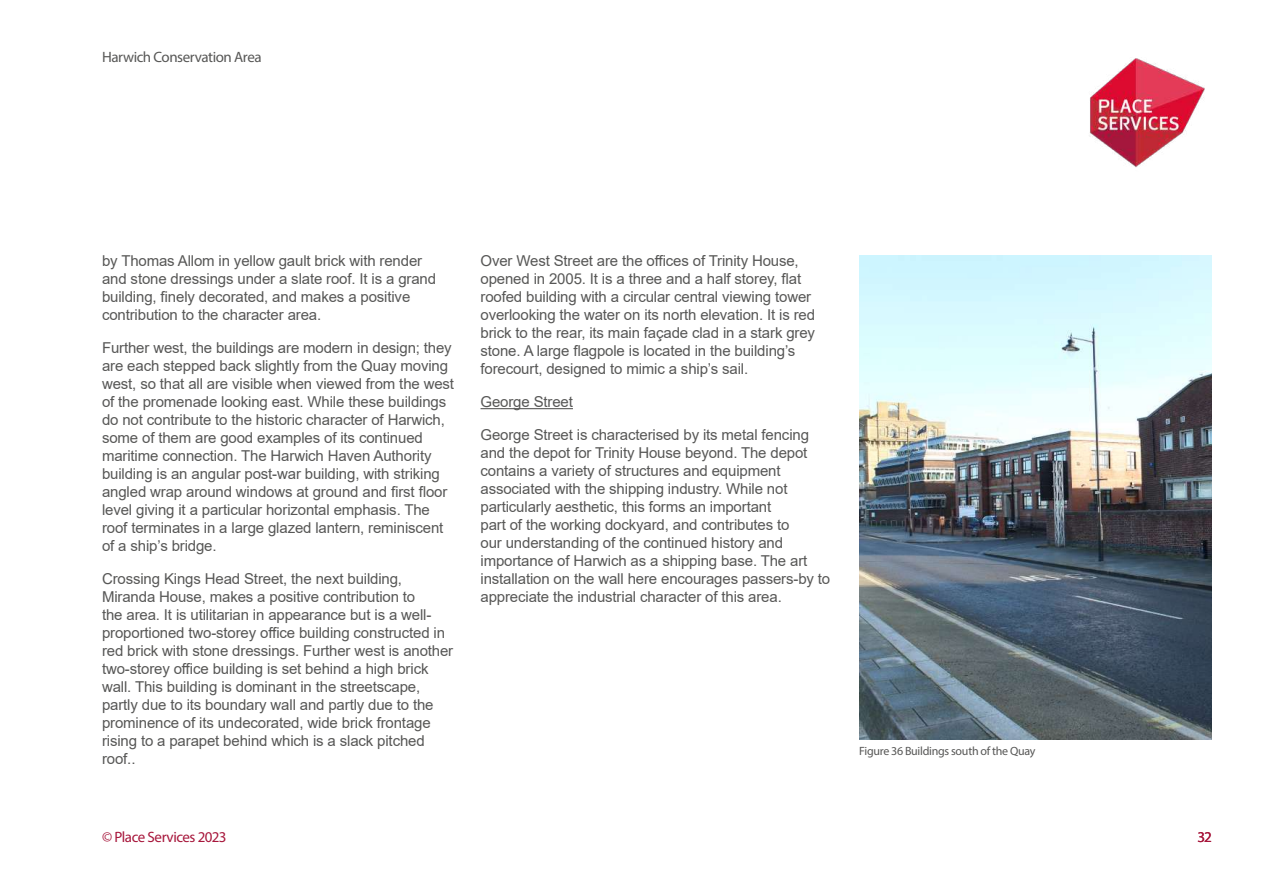
<style>
.page{position:relative;width:1263px;height:893px;background:#fff}
.page>*{position:absolute;margin:0;border:0;box-sizing:border-box;transform-origin:0 0}
.t1{font:15px/18px "Arial";letter-spacing:-.01em;color:#575756}
.t2{font:15px "Myriad Pro";letter-spacing:-.03em;color:#575756}
.t3{font:15px "Myriad Pro";letter-spacing:-.03em;color:#a7163b}
.t4{font:12px "Myriad Pro";letter-spacing:-.025em;color:#575756}
</style>
<div class="page">
<hr style="left:480px;top:408px;width:93px;height:1px;background:#575756">
<img style="left:859px;top:255px;width:353px;height:485px">
<img style="left:1089px;top:58px;width:116px;height:109px">
<p class="t2" style="left:102px;top:48px;width:161px">Harwich Conservation Area</p>
<p class="t1" style="left:102px;top:252px;width:336px">by Thomas Allom in yellow gault brick with render and stone dressings under a slate roof. It is a grand building, finely decorated, and makes a positive contribution to the character area.</p>
<p class="t1" style="left:102px;top:339px;width:354px">Further west, the buildings are modern in design; they are each stepped back slightly from the Quay moving west, so that all are visible when viewed from the west of the promenade looking east. While these buildings do not contribute to the historic character of Harwich, some of them are good examples of its continued maritime connection. The Harwich Haven Authority building is an angular post-war building, with striking angled wrap around windows at ground and first floor level giving it a particular horizontal emphasis. The roof terminates in a large glazed lantern, reminiscent of a ship’s bridge.</p>
<p class="t1" style="left:102px;top:570px;width:353px">Crossing Kings Head Street, the next building, Miranda House, makes a positive contribution to<br>the area. It is utilitarian in appearance but is a well&shy;proportioned two-storey office building constructed in red brick with stone dressings. Further west is another two-storey office building is set behind a high brick wall. This building is dominant in the streetscape, partly due to its boundary wall and partly due to the prominence of its undecorated, wide brick frontage rising to a parapet behind which is a slack pitched roof..</p>
<p class="t1" style="left:480px;top:252px;width:336px">Over West Street are the offices of Trinity House, opened in 2005. It is a three and a half storey, flat roofed building with a circular central viewing tower overlooking the water on its north elevation. It is red brick to the rear, its main façade clad in a stark grey stone. A large flagpole is located in the building’s forecourt, designed to mimic a ship’s sail.</p>
<p class="t1" style="left:480px;top:393px;width:94px">George Street</p>
<p class="t1" style="left:480px;top:426px;width:351px">George Street is characterised by its metal fencing and the depot for Trinity House beyond. The depot contains a variety of structures and equipment associated with the shipping industry. While not particularly aesthetic, this forms an important<br>part of the working dockyard, and contributes to<br>our understanding of the continued history and importance of Harwich as a shipping base. The art installation on the wall here encourages passers-by to appreciate the industrial character of this area.</p>
<p class="t4" style="left:859px;top:744px;width:178px">Figure 36 Buildings south of the Quay</p>
<p class="t3" style="left:102px;top:828px;width:126px">© Place Services 2023</p>
<p class="t3" style="left:1197px;top:828px;width:16px">32</p>
</div>
